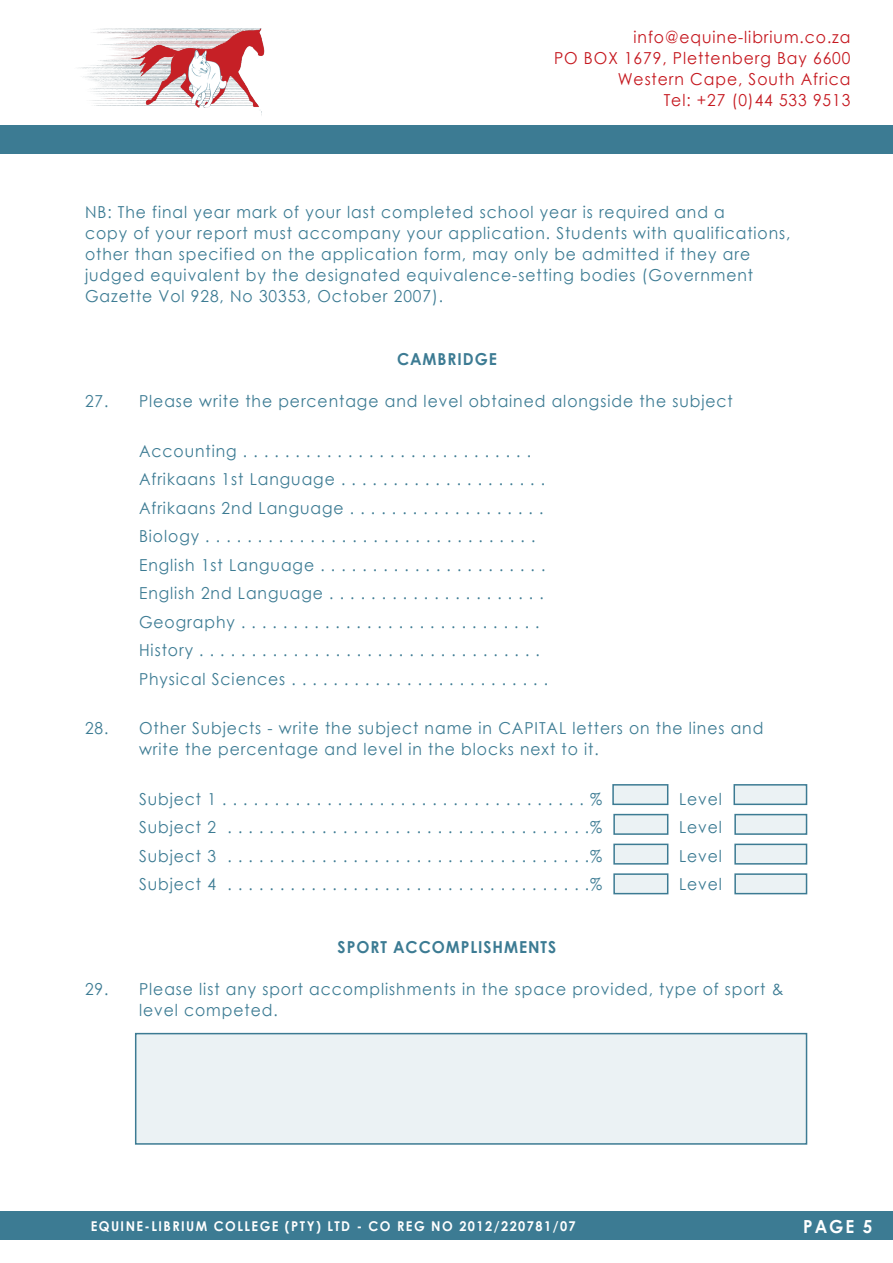
<style>
.page{position:relative;width:893px;height:1263px;background:#fff}
.page>*{position:absolute;margin:0;border:0;box-sizing:border-box;transform-origin:0 0}
.t1{font:700 18px "Century Gothic";color:#fff;scale:.95 1}
.t2{font:16.5px/28.5px "Century Gothic";letter-spacing:.06em;color:#3c7b93;scale:.95 1}
.t3{font:16.5px/21px "Century Gothic";letter-spacing:.06em;color:#c5171e;text-align:right;scale:.95 1}
.t4{font:700 16.5px "Century Gothic";letter-spacing:.06em;color:#3c7b93;scale:.95 1}
.t5{font:700 13.5px "Century Gothic";letter-spacing:.115em;color:#fff;scale:.95 1}
</style>
<div class="page">
<div style="left:0;top:125px;width:893px;height:29px;background:#3c7b93"></div>
<div style="left:0;top:1211px;width:893px;height:29px;background:#3c7b93"></div>
<img style="left:79px;top:29px;width:186px;height:87px">
<div style="left:261px;top:82px;width:45px;height:29px;background:#fff"></div>
<div style="left:613px;top:785px;width:55px;height:19px;background:#ebf2f4"></div>
<div style="left:612px;top:784px;width:56px;height:21px;border:2px solid #3c7b93"></div>
<div style="left:614px;top:814px;width:54px;height:20px;background:#ebf2f4"></div>
<div style="left:613px;top:814px;width:55px;height:21px;border:2px solid #3c7b93"></div>
<div style="left:614px;top:844px;width:54px;height:20px;background:#ebf2f4"></div>
<div style="left:613px;top:844px;width:55px;height:21px;border:2px solid #3c7b93"></div>
<div style="left:614px;top:874px;width:54px;height:20px;background:#ebf2f4"></div>
<div style="left:613px;top:873px;width:55px;height:21px;border:2px solid #3c7b93"></div>
<div style="left:734px;top:785px;width:72px;height:19px;background:#ebf2f4"></div>
<div style="left:733px;top:784px;width:74px;height:21px;border:2px solid #3c7b93"></div>
<div style="left:735px;top:814px;width:71px;height:20px;background:#ebf2f4"></div>
<div style="left:734px;top:814px;width:73px;height:21px;border:2px solid #3c7b93"></div>
<div style="left:735px;top:844px;width:71px;height:20px;background:#ebf2f4"></div>
<div style="left:734px;top:844px;width:73px;height:21px;border:2px solid #3c7b93"></div>
<div style="left:735px;top:874px;width:71px;height:20px;background:#ebf2f4"></div>
<div style="left:734px;top:873px;width:73px;height:21px;border:2px solid #3c7b93"></div>
<div style="left:136px;top:1033px;width:670px;height:111px;background:#ebf2f4"></div>
<div style="left:135px;top:1033px;width:672px;height:112px;border:2px solid #3c7b93"></div>
<p class="t3" style="left:554px;top:26px;width:313px">info@equine-librium.co.za<br>PO BOX 1679, Plettenberg Bay 6600<br>Western Cape, South Africa<br>Tel: +27 (0)44 533 9513</p>
<p class="t2" style="left:85px;top:201px;width:744px;line-height:21px">NB: The final year mark of your last completed school year is required and a<br>copy of your report must accompany your application. Students with qualifications, other than specified on the application form, may only be admitted if they are judged equivalent by the designated equivalence-setting bodies (Government Gazette Vol 928, No 30353, October 2007).</p>
<p class="t4" style="left:397px;top:347px;width:107px">CAMBRIDGE</p>
<p class="t2" style="left:85px;top:387px;width:683px">27. Please write the percentage and level obtained alongside the subject</p>
<p class="t2" style="left:139px;top:436px;width:432px">Accounting . . . . . . . . . . . . . . . . . . . . . . . . . . . .<br>Afrikaans 1st Language . . . . . . . . . . . . . . . . . . . .<br>Afrikaans 2nd Language . . . . . . . . . . . . . . . . . . .<br>Biology . . . . . . . . . . . . . . . . . . . . . . . . . . . . . . . .<br>English 1st Language . . . . . . . . . . . . . . . . . . . . . .<br>English 2nd Language . . . . . . . . . . . . . . . . . . . . .<br>Geography . . . . . . . . . . . . . . . . . . . . . . . . . . . . .<br>History . . . . . . . . . . . . . . . . . . . . . . . . . . . . . . . . .<br>Physical Sciences . . . . . . . . . . . . . . . . . . . . . . . . .</p>
<p class="t2" style="left:139px;top:717px;width:659px;line-height:21px;text-indent:-54px">28. Other Subjects - write the subject name in CAPITAL letters on the lines and write the percentage and level in the blocks next to it.</p>
<p class="t2" style="left:139px;top:784px;width:489px">Subject 1 . . . . . . . . . . . . . . . . . . . . . . . . . . . . . . . . . . . %</p>
<p class="t2" style="left:679px;top:784px;width:47px">Level</p>
<p class="t2" style="left:139px;top:813px;width:489px">Subject 2 . . . . . . . . . . . . . . . . . . . . . . . . . . . . . . . . . . .%</p>
<p class="t2" style="left:679px;top:813px;width:47px">Level</p>
<p class="t2" style="left:139px;top:841px;width:489px">Subject 3 . . . . . . . . . . . . . . . . . . . . . . . . . . . . . . . . . . .%</p>
<p class="t2" style="left:679px;top:841px;width:47px">Level</p>
<p class="t2" style="left:139px;top:870px;width:489px">Subject 4 . . . . . . . . . . . . . . . . . . . . . . . . . . . . . . . . . . .%</p>
<p class="t2" style="left:679px;top:870px;width:47px">Level</p>
<p class="t4" style="left:338px;top:934px;width:232px">SPORT ACCOMPLISHMENTS</p>
<p class="t2" style="left:139px;top:978px;width:680px;line-height:21px;text-indent:-54px">29. Please list any sport accomplishments in the space provided, type of sport &amp; level competed.</p>
<p class="t5" style="left:91px;top:1216px;width:512px">EQUINE-LIBRIUM COLLEGE (PTY) LTD - CO REG NO 2012/220781/07</p>
<p class="t1" style="left:803px;top:1212px;width:74px">PAGE 5</p>
</div>
